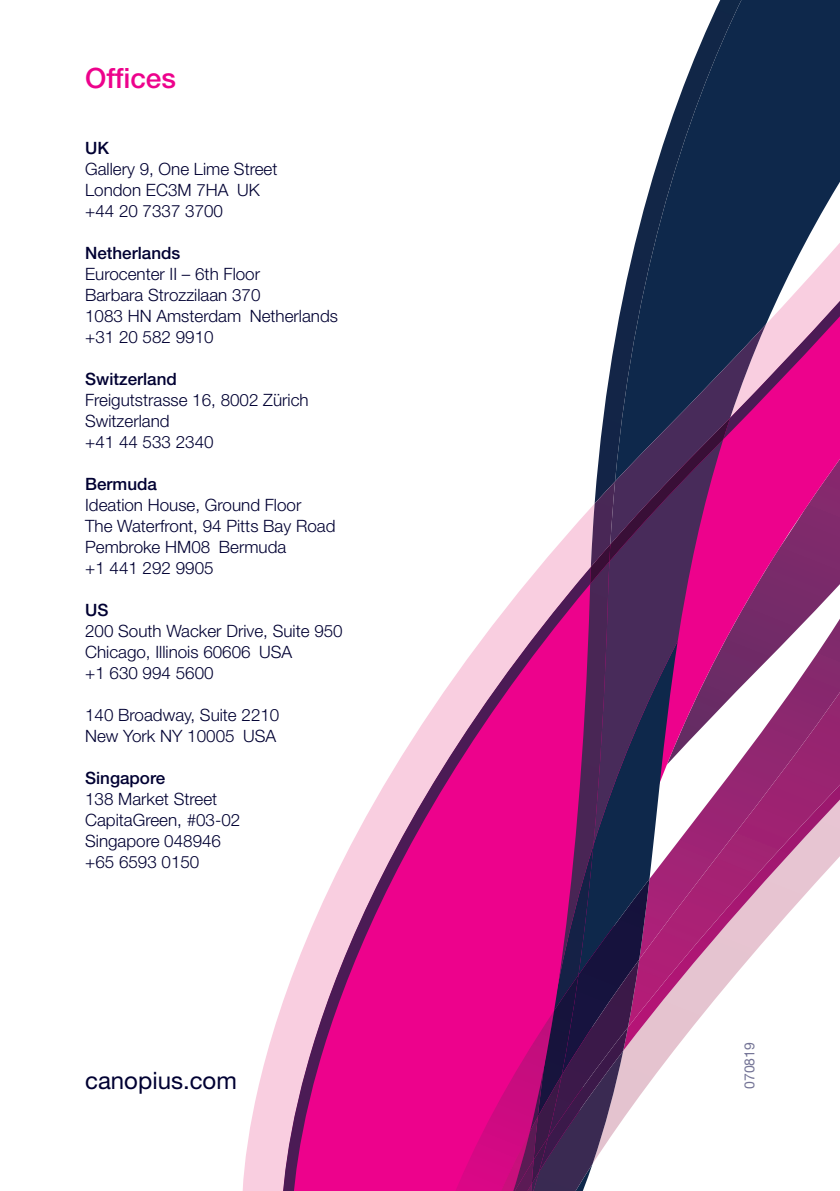
<style>
.page{position:relative;width:840px;height:1191px;background:#fff}
.page>*{position:absolute;margin:0;border:0;box-sizing:border-box;transform-origin:0 0}
.t1{font:500 28px "Helvetica Neue LT Std";color:#ed028c}
.t2{font:24px "Helvetica Neue LT Std";color:#000032}
.t3{font:300 17px/21px "Helvetica Neue LT Std";color:#000032}
.t4{font:500 17px "Helvetica Neue LT Std";color:#000032}
.t5{font:14px "Helvetica Neue LT Std";color:#747496}
.s1{font-weight:500}
.s2{font-family:"Lucida Grande";font-weight:400}
</style>
<div class="page">
<svg style="left:242px;top:1008px;width:39px;height:183px;fill:#f9cee0"></svg>
<svg style="left:281px;top:563px;width:262px;height:628px"></svg>
<svg style="left:543px;top:507px;width:49px;height:468px;background:#d13796"></svg>
<img style="left:561px;top:879px;width:31px;height:80px">
<img style="left:537px;top:975px;width:10px;height:37px">
<svg style="left:592px;top:0;width:247px;height:1097px"></svg>
<img style="left:552px;top:1172px;width:38px;height:19px">
<svg style="left:445px;top:1012px;width:107px;height:179px;background:#e20488"></svg>
<img style="left:627px;top:690px;width:212px;height:93px">
<img style="left:547px;top:959px;width:92px;height:154px">
<img style="left:533px;top:1075px;width:5px;height:62px">
<img style="left:499px;top:1131px;width:12px;height:60px">
<img style="left:511px;top:1116px;width:26px;height:75px">
<img style="left:623px;top:783px;width:216px;height:267px">
<img style="left:538px;top:1027px;width:89px;height:145px">
<img style="left:531px;top:1137px;width:16px;height:46px">
<img style="left:513px;top:1159px;width:20px;height:32px">
<h1 class="t1" style="left:85px;top:68px;width:92px">Offices</h1>
<p class="t4" style="left:85px;top:142px;width:25px">UK</p>
<p class="t3" style="left:85px;top:160px;width:194px">Gallery 9, One Lime Street<br>London EC3M 7HA UK +44 20 7337 3700</p>
<p class="t4" style="left:85px;top:247px;width:97px">Netherlands</p>
<p class="t3" style="left:85px;top:265px;width:254px">Eurocenter II – 6th Floor<br>Barbara Strozzilaan 370<br>1083 HN Amsterdam Netherlands +31 20 582 9910</p>
<p class="t3" style="left:85px;top:370px;width:225px"><span class="s1">Switzerland<br></span>Freigutstrasse 16, 8002 Zu<span class="s2">̈</span>rich<br>Switzerland<br>+41 44 533 2340</p>
<p class="t4" style="left:85px;top:478px;width:73px">Bermuda</p>
<p class="t3" style="left:85px;top:496px;width:252px">Ideation House, Ground Floor<br>The Waterfront, 94 Pitts Bay Road<br>Pembroke HM08 Bermuda<br>+1 441 292 9905</p>
<p class="t4" style="left:85px;top:604px;width:25px">US</p>
<p class="t3" style="left:85px;top:622px;width:259px">200 South Wacker Drive, Suite 950<br>Chicago, Illinois 60606 USA<br>+1 630 994 5600</p>
<p class="t3" style="left:85px;top:706px;width:196px">140 Broadway, Suite 2210<br>New York NY 10005 USA</p>
<p class="t4" style="left:85px;top:772px;width:82px">Singapore</p>
<p class="t3" style="left:85px;top:790px;width:156px">138 Market Street<br>CapitaGreen, #03-02<br>Singapore 048946 +65 6593 0150</p>
<h2 class="t2" style="left:85px;top:1071px;width:153px">canopius.com</h2>
<p class="t5" style="left:744px;top:1089px;width:48px;rotate:-90deg">070819</p>
</div>
